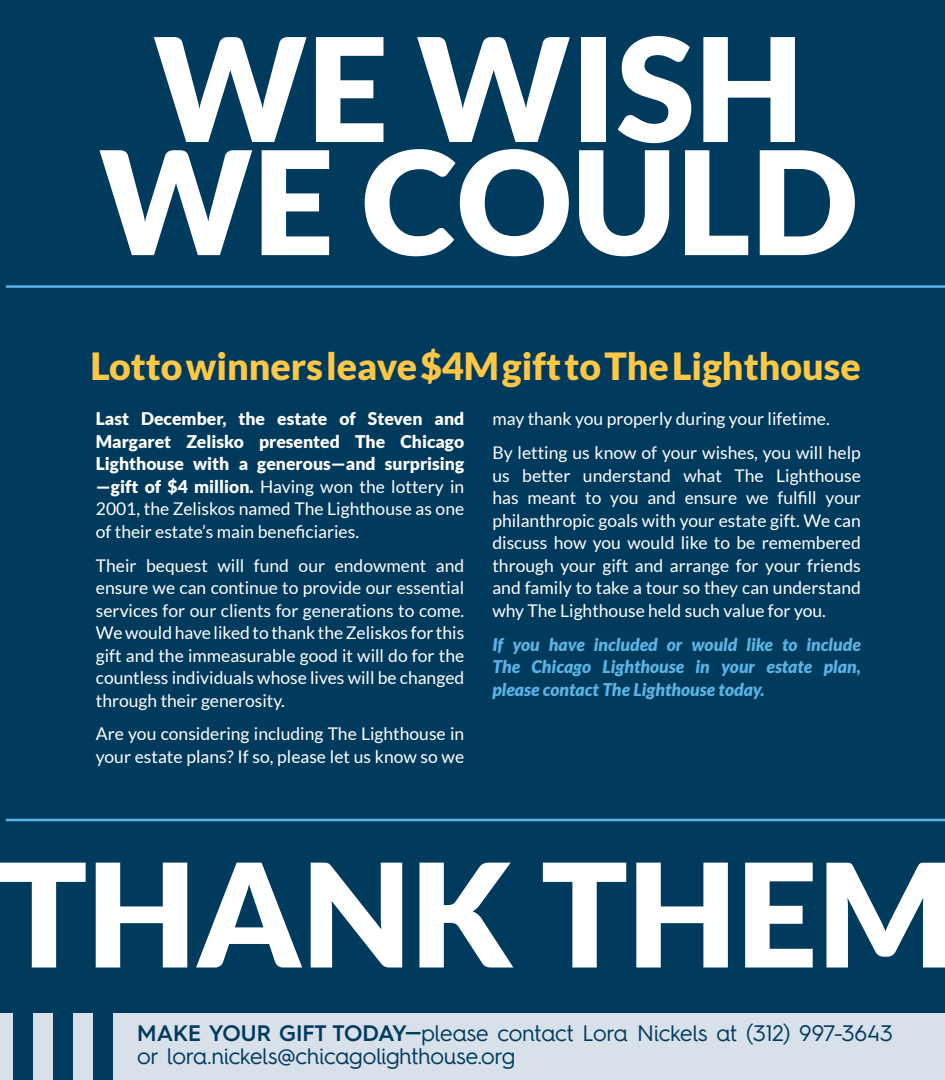
<style>
.page{position:relative;width:945px;height:1080px;background:#fff}
.page>*{position:absolute;margin:0;border:0;box-sizing:border-box;transform-origin:0 0}
.t1{font:900 144px "Lato";color:#fff}
.t2{font:900 37.5px "Lato";color:#fec745}
.t3{font:22.5px "Hurme Geometric Sans 4";color:#003a5d}
.t4{font:17.5px/22.5px "Lato";color:#fff;text-align:justify}
.t5{font:900 17.5px/22.5px "Lato";color:#fff;text-align:justify}
.t6{font:italic 900 17.5px/22.5px "Lato";color:#5bb3e4;text-align:justify}
.s1{font-weight:400}
.s2{font-weight:600}
</style>
<div class="page">
<div style="left:0;top:1012px;width:945px;height:68px;background:#d8e0e9"></div>
<div style="left:0;top:0;width:945px;height:1012px;background:#003a5d"></div>
<hr style="left:6px;top:285px;width:939px;height:3px;background:#5bb3e4">
<hr style="left:6px;top:819px;width:939px;height:2px;background:#5bb3e4">
<div style="left:13px;top:1012px;width:20px;height:68px;background:#003a5d"></div>
<div style="left:53px;top:1012px;width:20px;height:68px;background:#003a5d"></div>
<div style="left:93px;top:1012px;width:20px;height:68px;background:#003a5d"></div>
<svg style="left:0;top:863px;width:945px;height:105px"></svg>
<p class="t1" style="left:153px;top:5px;width:652px">WE WISH</p>
<p class="t1" style="left:99px;top:118px;width:761px">WE COULD</p>
<p class="t2" style="left:90px;top:344px;width:772px">Lotto winners leave $4M gift to The Lighthouse</p>
<p class="t5" style="left:96px;top:407px;width:370px">Last December, the estate of Steven and Margaret Zelisko presented The Chicago Lighthouse with a generous—and surprising —gift of $4 million. <span class="s1">Having won the lottery in 2001, the Zeliskos named The Lighthouse as one of their estate’s main beneficiaries.</span></p>
<p class="t4" style="left:96px;top:554px;width:370px">Their bequest will fund our endowment and ensure we can continue to provide our essential services for our clients for generations to come.<br>We would have liked to thank the Zeliskos for this gift and the immeasurable good it will do for the countless individuals whose lives will be changed through their generosity.</p>
<p class="t4" style="left:96px;top:723px;width:370px">Are you considering including The Lighthouse in your estate plans? If so, please let us know so we</p>
<p class="t4" style="left:492px;top:408px;width:339px">may thank you properly during your lifetime.</p>
<p class="t4" style="left:492px;top:442px;width:370px">By letting us know of your wishes, you will help us better understand what The Lighthouse has meant to you and ensure we fulfill your philanthropic goals with your estate gift. We can discuss how you would like to be remembered through your gift and arrange for your friends and family to take a tour so they can understand why The Lighthouse held such value for you.</p>
<p class="t6" style="left:492px;top:633px;width:370px">If you have included or would like to include The Chicago Lighthouse in your estate plan, please contact The Lighthouse today.</p>
<p class="t3" style="left:137px;top:1018px;width:757px"><span class="s2">MAKE YOUR GIFT TODAY—</span>please contact Lora Nickels at (312) 997-3643</p>
<p class="t3" style="left:137px;top:1040px;width:380px">or lora.nickels@chicagolighthouse.org</p>
</div>
